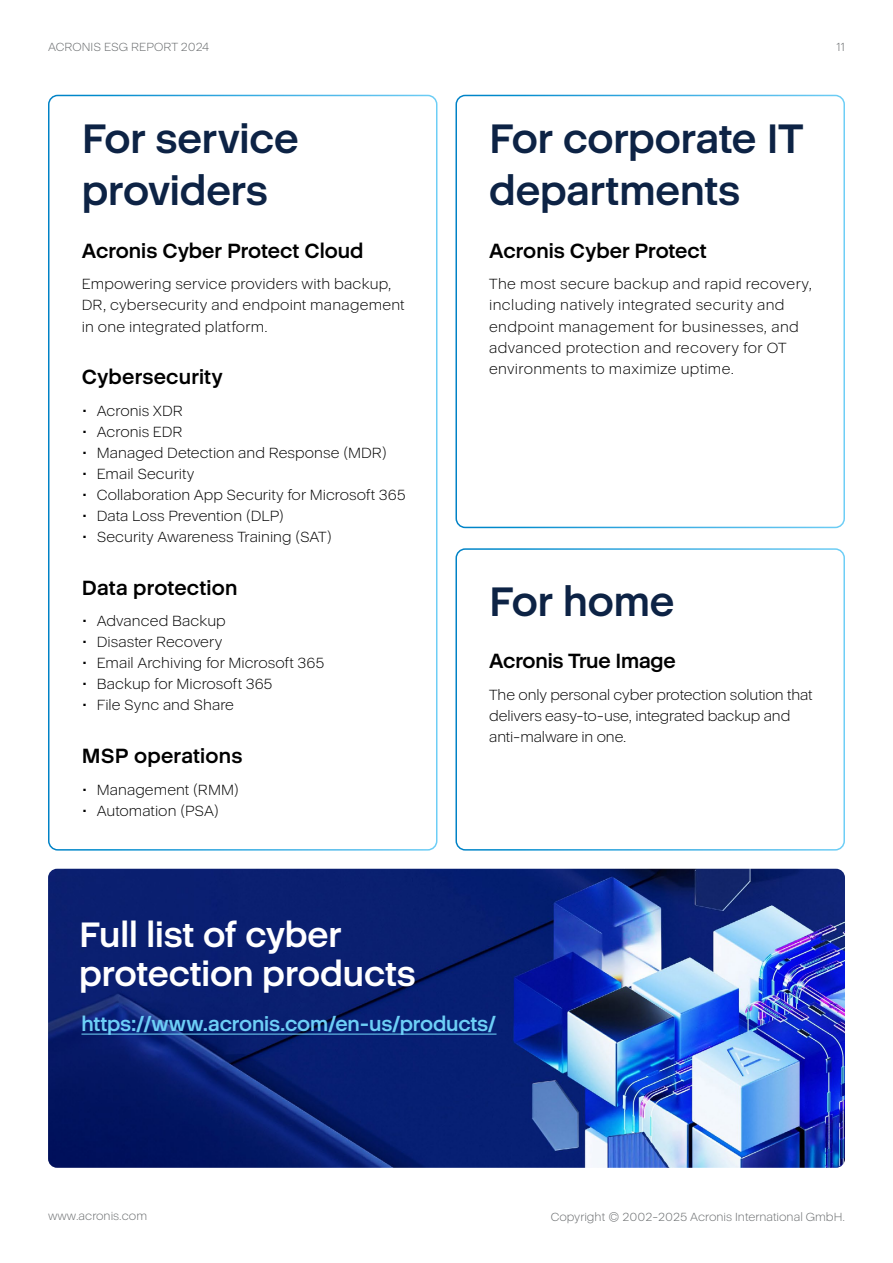
<style>
.page{position:relative;width:893px;height:1263px;background:#fff}
.page>*{position:absolute;margin:0;border:0;box-sizing:border-box;transform-origin:0 0}
.t1{font:700 42px/52.7px "Acronis Cyber";letter-spacing:-.005em;color:#0d2345}
.t2{font:700 36px/39px "Acronis Cyber";letter-spacing:-.005em;color:#fff}
.t3{font:700 21px "Acronis Cyber";color:#000}
.t4{font:700 21px "Acronis Cyber";letter-spacing:-.01em;color:#6dcff6}
.t5{font:300 15px/21px "Acronis Cyber";letter-spacing:.005em;color:#000}
.t6{font:300 12px "Acronis Cyber";color:#696c6e}
</style>
<div class="page">
<div style="left:48px;top:95px;width:389px;height:755px;border:2px solid #fff;border-radius:9px"></div>
<div style="left:455px;top:95px;width:390px;height:433px;border:2px solid #fff;border-radius:9px"></div>
<div style="left:455px;top:548px;width:390px;height:303px;border:2px solid #fff;border-radius:9px"></div>
<img style="left:48px;top:869px;width:797px;height:299px">
<hr style="left:81px;top:1033px;width:415px;height:2px;background:#6dcff6">
<p class="t6" style="left:48px;top:40px;width:163px">ACRONIS ESG REPORT 2024</p>
<p class="t6" style="left:836px;top:40px;width:10px">11</p>
<h1 class="t1" style="left:82px;top:112px;width:218px">For service providers</h1>
<h1 class="t1" style="left:489px;top:112px;width:316px">For corporate IT departments</h1>
<h3 class="t3" style="left:82px;top:238px;width:283px">Acronis Cyber Protect Cloud</h3>
<p class="t5" style="left:82px;top:274px;width:324px">Empowering service providers with backup,<br>DR, cybersecurity and endpoint management in one integrated platform.</p>
<h3 class="t3" style="left:82px;top:364px;width:143px">Cybersecurity</h3>
<p class="t5" style="left:82px;top:400px;width:103px">• Acronis XDR</p>
<p class="t5" style="left:82px;top:421px;width:103px">• Acronis EDR</p>
<p class="t5" style="left:82px;top:442px;width:307px">• Managed Detection and Response (MDR)</p>
<p class="t5" style="left:82px;top:463px;width:114px">• Email Security</p>
<p class="t5" style="left:82px;top:484px;width:326px">• Collaboration App Security for Microsoft 365</p>
<p class="t5" style="left:82px;top:505px;width:204px">• Data Loss Prevention (DLP)</p>
<p class="t5" style="left:82px;top:526px;width:252px">• Security Awareness Training (SAT)</p>
<h3 class="t3" style="left:82px;top:575px;width:157px">Data protection</h3>
<p class="t5" style="left:82px;top:611px;width:146px">• Advanced Backup</p>
<p class="t5" style="left:82px;top:632px;width:142px">• Disaster Recovery</p>
<p class="t5" style="left:82px;top:653px;width:244px">• Email Archiving for Microsoft 365</p>
<p class="t5" style="left:82px;top:674px;width:192px">• Backup for Microsoft 365</p>
<p class="t5" style="left:82px;top:695px;width:154px">• File Sync and Share</p>
<h3 class="t3" style="left:82px;top:743px;width:162px">MSP operations</h3>
<p class="t5" style="left:82px;top:779px;width:159px">• Management (RMM)</p>
<p class="t5" style="left:82px;top:800px;width:139px">• Automation (PSA)</p>
<h3 class="t3" style="left:489px;top:238px;width:219px">Acronis Cyber Protect</h3>
<p class="t5" style="left:489px;top:274px;width:324px">The most secure backup and rapid recovery, including natively integrated security and endpoint management for businesses, and advanced protection and recovery for OT environments to maximize uptime.</p>
<h1 class="t1" style="left:489px;top:575px;width:187px">For home</h1>
<h3 class="t3" style="left:489px;top:648px;width:188px">Acronis True Image</h3>
<p class="t5" style="left:489px;top:684px;width:325px">The only personal cyber protection solution that delivers easy-to-use, integrated backup and anti-malware in one.</p>
<h2 class="t2" style="left:79px;top:915px;width:338px">Full list of cyber protection products</h2>
<h3 class="t4" style="left:81px;top:1011px;width:417px">https://www.acronis.com/en-us/products/</h3>
<p class="t6" style="left:48px;top:1208px;width:101px">www.acronis.com</p>
<p class="t6" style="left:551px;top:1209px;width:296px">Copyright © 2002-2025 Acronis International GmbH.</p>
</div>
